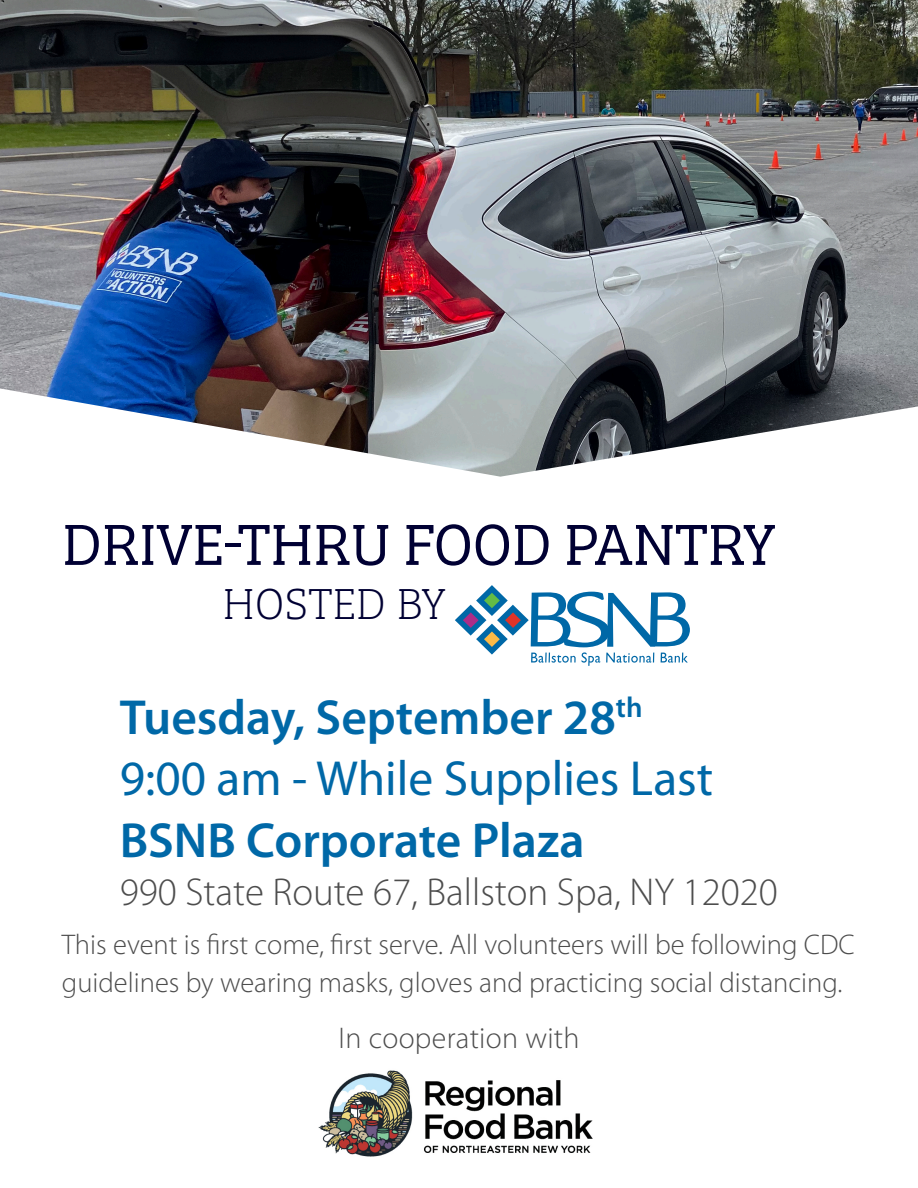
<style>
.page{position:relative;width:918px;height:1188px;background:#fff}
.page>*{position:absolute;margin:0;border:0;box-sizing:border-box;transform-origin:0 0}
.t1{font:60px "Bree Serif Lt";letter-spacing:-.01em;color:#003}
.t2{font:600 49.5px "Myriad Pro";color:#0068a7}
.t3{font:49.5px "Myriad Pro";color:#0068a7}
.t4{font:45px "Bree Serif Th";color:#003}
.t5{font:300 39px "Myriad Pro";color:#4d4d4d}
.t6{font:300 30px "Myriad Pro";letter-spacing:.01em;color:#4d4d4d}
.t7{font:300 28.5px "Myriad Pro";color:#4d4d4d}
</style>
<div class="page">
<img style="left:0;top:0;width:918px;height:477px">
<img style="left:318px;top:1070px;width:275px;height:87px">
<svg style="left:455px;top:585px;width:235px;height:81px"></svg>
<p class="t1" style="left:62px;top:501px;width:715px">DRIVE-THRU FOOD PANTRY</p>
<p class="t4" style="left:223px;top:572px;width:225px">HOSTED BY</p>
<p class="t2" style="left:120px;top:686px;width:524px">Tuesday, September 28<sup>th</sup></p>
<p class="t3" style="left:120px;top:748px;width:595px">9:00 am - While Supplies Last</p>
<p class="t2" style="left:120px;top:809px;width:466px">BSNB Corporate Plaza</p>
<p class="t5" style="left:120px;top:868px;width:660px">990 State Route 67, Ballston Spa, NY 12020</p>
<p class="t7" style="left:62px;top:928px;width:794px">This event is first come, first serve. All volunteers will be following CDC</p>
<p class="t7" style="left:62px;top:965px;width:782px">guidelines by wearing masks, gloves and practicing social distancing.</p>
<p class="t6" style="left:352px;top:1014px;width:243px">In cooperation with</p>
<p class="t6" style="left:338px;top:1020px;width:243px">In cooperation with</p>
</div>
